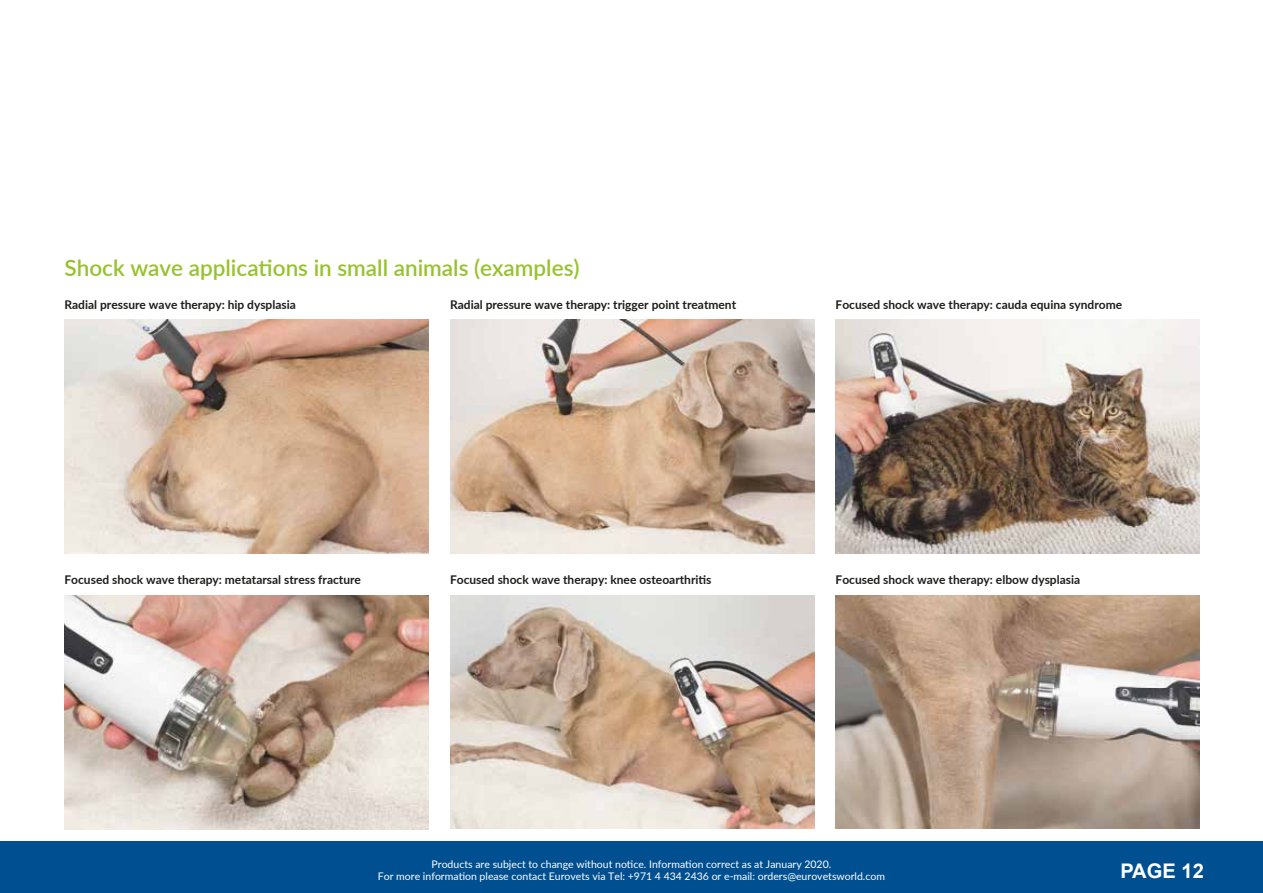
<style>
.page{position:relative;width:1263px;height:893px;background:#fff}
.page>*{position:absolute;margin:0;border:0;box-sizing:border-box;transform-origin:0 0}
.t1{font:600 22.5px "Lato";color:#97c22d}
.t2{font:700 20.1px "Arial";color:#fff}
.t3{font:700 12px "Lato";color:#1d1d1b}
.t4{font:10.5px/12.6px "Lato";color:#fff;text-align:center}
</style>
<div class="page">
<img style="left:65px;top:595px;width:364px;height:234px">
<img style="left:450px;top:595px;width:364px;height:234px">
<img style="left:835px;top:595px;width:365px;height:234px">
<img style="left:65px;top:319px;width:364px;height:234px">
<img style="left:835px;top:319px;width:365px;height:234px">
<img style="left:450px;top:319px;width:364px;height:234px">
<div style="left:0;top:842px;width:1262px;height:51px;background:#005091"></div>
<h1 class="t1" style="left:65px;top:252px;width:517px">Shock wave applications in small animals (examples)</h1>
<p class="t3" style="left:65px;top:296px;width:233px">Radial pressure wave therapy: hip dysplasia</p>
<p class="t3" style="left:450px;top:296px;width:288px">Radial pressure wave therapy: trigger point treatment</p>
<p class="t3" style="left:835px;top:296px;width:288px">Focused shock wave therapy: cauda equina syndrome</p>
<p class="t3" style="left:64px;top:571px;width:298px">Focused shock wave therapy: metatarsal stress fracture</p>
<p class="t3" style="left:450px;top:571px;width:263px">Focused shock wave therapy: knee osteoarthritis</p>
<p class="t3" style="left:835px;top:571px;width:246px">Focused shock wave therapy: elbow dysplasia</p>
<p class="t4" style="left:378px;top:857px;width:509px">Products are subject to change without notice. Information correct as at January 2020.<br>For more information please contact Eurovets via Tel: +971 4 434 2436 or e-mail: orders@eurovetsworld.com</p>
<h2 class="t2" style="left:1120px;top:858px;width:85px">PAGE 12</h2>
</div>
